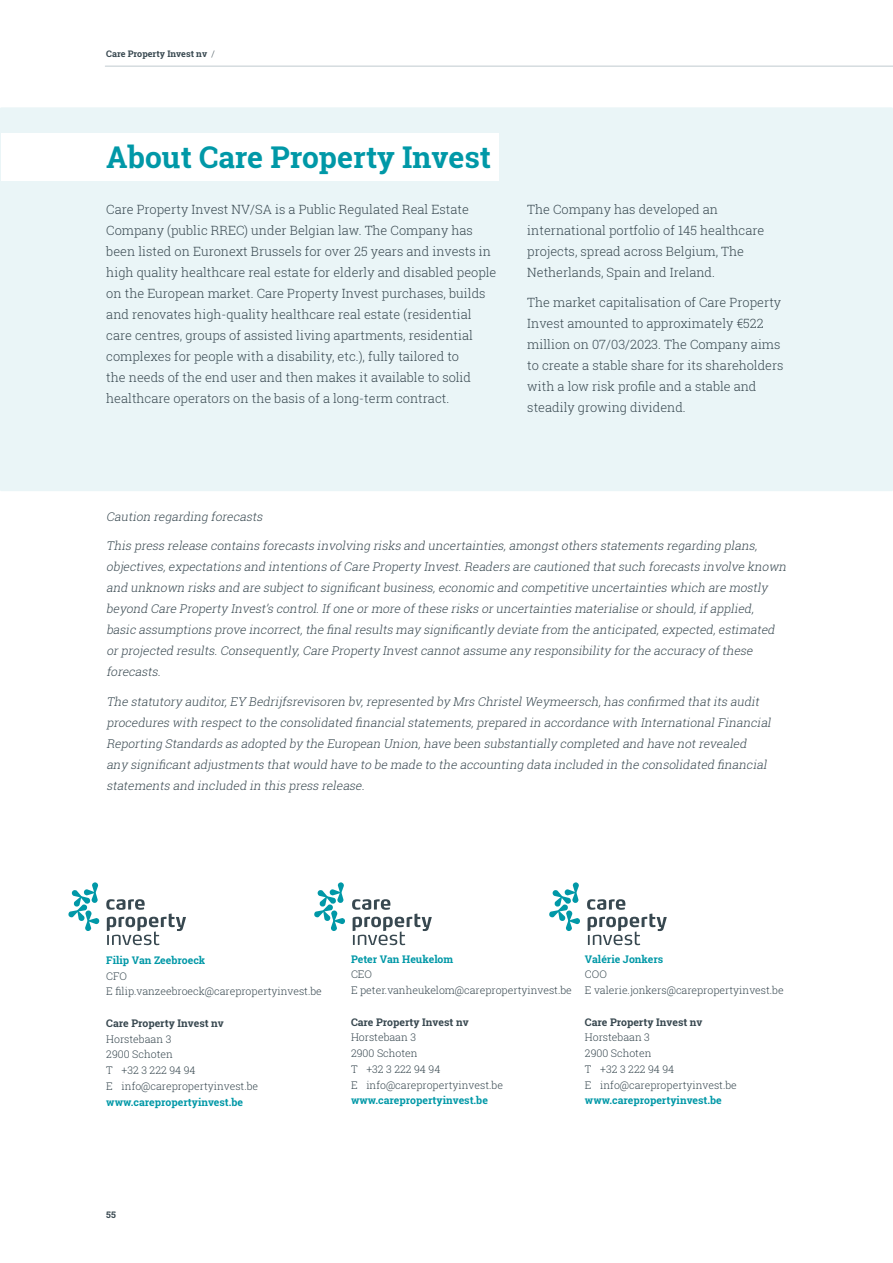
<style>
.page{position:relative;width:893px;height:1263px;background:#fff}
.page>*{position:absolute;margin:0;border:0;box-sizing:border-box;transform-origin:0 0}
.t1{font:700 30px "Roboto Slab";color:#0098a7}
.t2{font:300 12.75px/21px "Roboto Slab";color:#384850}
.t3{font:italic 300 12px/21px "Roboto Slab";color:#384850}
.t4{font:300 10.5px/15.8px "Roboto Slab";color:#384850}
.t5{font:700 10.5px "Roboto Slab";color:#0098a7}
.t6{font:700 10.5px "Roboto Slab";color:#384850}
.t7{font:700 9px "Roboto Slab";color:#384850}
.s1{font-weight:300}
</style>
<div class="page">
<svg style="left:68px;top:882px;width:32px;height:49px"></svg>
<svg style="left:106px;top:899px;width:80px;height:46px"></svg>
<svg style="left:314px;top:882px;width:31px;height:49px"></svg>
<svg style="left:352px;top:899px;width:80px;height:46px"></svg>
<svg style="left:549px;top:882px;width:31px;height:49px"></svg>
<svg style="left:587px;top:899px;width:80px;height:46px"></svg>
<div style="left:1px;top:108px;width:891px;height:382px;background:#eaf5f7"></div>
<div style="left:0;top:107px;width:893px;height:384px;border:2px solid #eaf5f7"></div>
<div style="left:1px;top:133px;width:498px;height:48px;background:#fff"></div>
<hr style="left:105px;top:66px;width:788px;height:1px;background:#c0cad0">
<p class="t7" style="left:106px;top:47px;width:110px">Care Property Invest nv <span class="s1">/</span></p>
<h1 class="t1" style="left:106px;top:136px;width:386px">About Care Property Invest</h1>
<p class="t2" style="left:106px;top:199px;width:392px">Care Property Invest NV/SA is a Public Regulated Real Estate Company (public RREC) under Belgian law. The Company has been listed on Euronext Brussels for over 25 years and invests in high quality healthcare real estate for elderly and disabled people on the European market. Care Property Invest purchases, builds and renovates high-quality healthcare real estate (residential care centres, groups of assisted living apartments, residential complexes for people with a disability, etc.), fully tailored to<br>the needs of the end user and then makes it available to solid healthcare operators on the basis of a long-term contract.</p>
<p class="t2" style="left:527px;top:199px;width:239px">The Company has developed an international portfolio of 145 healthcare projects, spread across Belgium, The Netherlands, Spain and Ireland.</p>
<p class="t2" style="left:527px;top:291px;width:258px">The market capitalisation of Care Property Invest amounted to approximately €522 million on 07/03/2023. The Company aims to create a stable share for its shareholders with a low risk profile and a stable and steadily growing dividend.</p>
<p class="t3" style="left:106px;top:506px;width:160px">Caution regarding forecasts</p>
<p class="t3" style="left:106px;top:535px;width:684px">This press release contains forecasts involving risks and uncertainties,amongstothers statements regarding plans, objectives,expectations and intentions ofCare Property Invest.Readers are cautioned thatsuch forecasts involve known and unknown risks and are subjectto significantbusiness,economic and competitive uncertainties which are mostly beyond Care Property Invest’s control.Ifone ormore ofthese risks oruncertainties materialise orshould,ifapplied, basic assumptions prove incorrect,the finalresults may significantly deviate from the anticipated,expected,estimated orprojected results.Consequently,Care Property Investcannotassume any responsibility forthe accuracy ofthese forecasts.</p>
<p class="t3" style="left:106px;top:691px;width:669px">The statutory auditor,EY Bedrijfsrevisoren bv,represented by Mrs ChristelWeymeersch,has confirmed thatits audit procedures with respectto the consolidated financialstatements,prepared in accordance with InternationalFinancial Reporting Standards as adopted by the European Union,have been substantially completed and have notrevealed any significantadjustments thatwould have to be made to the accounting data included in the consolidated financial statements and included in this press release.</p>
<p class="t5" style="left:106px;top:953px;width:100px">Filip Van Zeebroeck</p>
<p class="t4" style="left:106px;top:967px;width:217px">CFO<br>E filip.vanzeebroeck@carepropertyinvest.be</p>
<p class="t6" style="left:106px;top:1016px;width:119px">Care Property Invest nv</p>
<p class="t4" style="left:106px;top:1030px;width:153px">Horstebaan 3<br>2900 Schoten<br>T +32 3 222 94 94<br>E info@carepropertyinvest.be</p>
<p class="t5" style="left:106px;top:1094px;width:138px">www.carepropertyinvest.be</p>
<p class="t5" style="left:351px;top:951px;width:104px">Peter Van Heukelom</p>
<p class="t4" style="left:351px;top:966px;width:222px">CEO<br>E peter.vanheukelom@carepropertyinvest.be</p>
<p class="t6" style="left:351px;top:1014px;width:119px">Care Property Invest nv</p>
<p class="t4" style="left:351px;top:1029px;width:153px">Horstebaan 3<br>2900 Schoten<br>T +32 3 222 94 94<br>E info@carepropertyinvest.be</p>
<p class="t5" style="left:351px;top:1093px;width:138px">www.carepropertyinvest.be</p>
<p class="t5" style="left:585px;top:951px;width:80px">Valérie Jonkers</p>
<p class="t4" style="left:585px;top:966px;width:200px">COO<br>E valerie.jonkers@carepropertyinvest.be</p>
<p class="t6" style="left:585px;top:1014px;width:119px">Care Property Invest nv</p>
<p class="t4" style="left:585px;top:1029px;width:153px">Horstebaan 3<br>2900 Schoten<br>T +32 3 222 94 94<br>E info@carepropertyinvest.be</p>
<p class="t5" style="left:585px;top:1093px;width:138px">www.carepropertyinvest.be</p>
<p class="t7" style="left:106px;top:1208px;width:11px">55</p>
</div>
